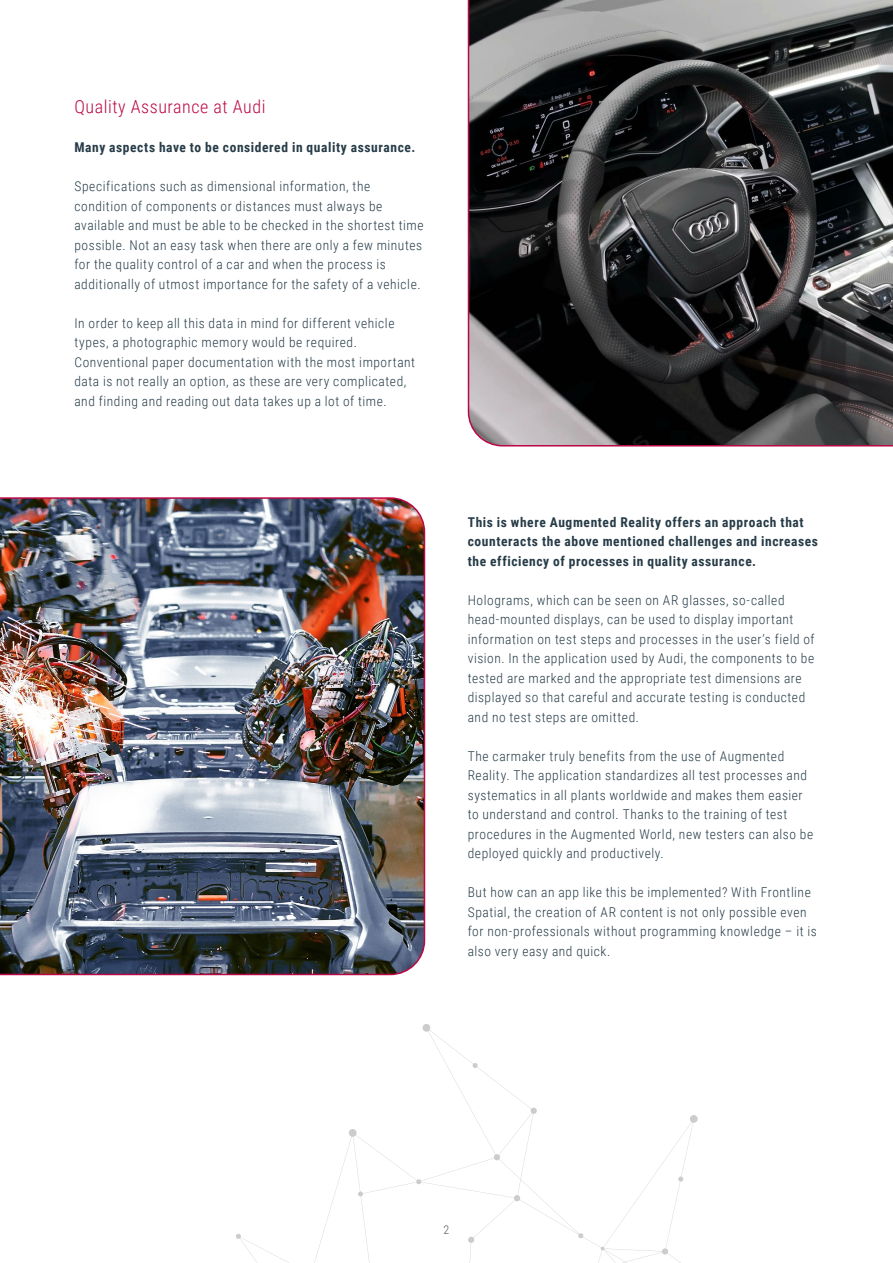
<style>
.page{position:relative;width:893px;height:1263px;background:#fff}
.page>*{position:absolute;margin:0;border:0;box-sizing:border-box;transform-origin:0 0}
.t1{font:300 18px "Roboto Condensed";letter-spacing:.03em;color:#b90845}
.t2{font:300 13.5px/19.5px "Roboto Condensed";letter-spacing:.04em;color:#273c48}
.t3{font:700 13.5px/19.5px "Roboto Condensed";letter-spacing:.045em;color:#273c48}
.t4{font:300 12px "Roboto Condensed";color:#575756}
</style>
<div class="page">
<svg style="left:468px;top:0;width:425px;height:446px;background:#414042"></svg>
<img style="left:0;top:497px;width:425px;height:478px">
<svg style="left:236px;top:1024px;width:462px;height:239px"></svg>
<h1 class="t1" style="left:74px;top:94px;width:193px">Quality Assurance at Audi</h1>
<p class="t3" style="left:74px;top:137px;width:343px">Many aspects have to be considered in quality assurance.</p>
<p class="t2" style="left:74px;top:176px;width:351px">Specifications such as dimensional information, the condition of components or distances must always be available and must be able to be checked in the shortest time possible. Not an easy task when there are only a few minutes for the quality control of a car and when the process is additionally of utmost importance for the safety of a vehicle.</p>
<p class="t2" style="left:74px;top:313px;width:342px">In order to keep all this data in mind for different vehicle types, a photographic memory would be required.<br>Conventional paper documentation with the most important data is not really an option, as these are very complicated, and finding and reading out data takes up a lot of time.</p>
<p class="t3" style="left:468px;top:511px;width:352px">This is where Augmented Reality offers an approach that counteracts the above mentioned challenges and increases the efficiency of processes in quality assurance.</p>
<p class="t2" style="left:468px;top:589px;width:348px">Holograms, which can be seen on AR glasses, so-called head-mounted displays, can be used to display important information on test steps and processes in the user’s field of vision. In the application used by Audi, the components to be tested are marked and the appropriate test dimensions are displayed so that careful and accurate testing is conducted and no test steps are omitted.</p>
<p class="t2" style="left:468px;top:745px;width:347px">The carmaker truly benefits from the use of Augmented Reality. The application standardizes all test processes and systematics in all plants worldwide and makes them easier to understand and control. Thanks to the training of test procedures in the Augmented World, new testers can also be deployed quickly and productively.</p>
<p class="t2" style="left:468px;top:882px;width:351px">But how can an app like this be implemented? With Frontline Spatial, the creation of AR content is not only possible even for non-professionals without programming knowledge – it is also very easy and quick.</p>
<p class="t4" style="left:444px;top:1221px;width:7px">2</p>
</div>
